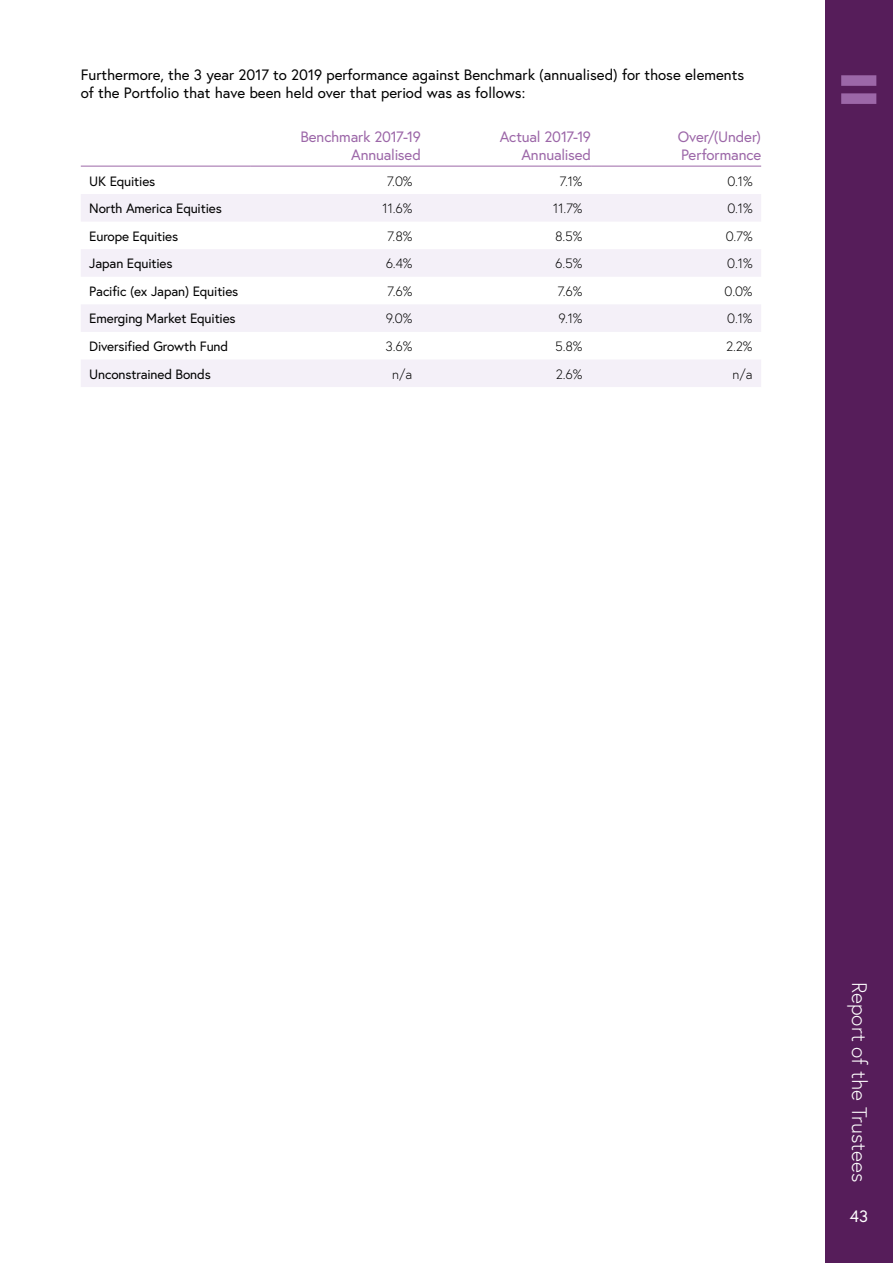
<style>
.page{position:relative;width:893px;height:1263px;background:#fff}
.page>*{position:absolute;margin:0;border:0;box-sizing:border-box;transform-origin:0 0}
.t1{font:300 21px "Europa";color:#fff}
.t2{font:16.5px "Europa";color:#fff}
.t3{font:15px/18px "Europa";color:#000}
.t4{font:15px/18px "Europa";letter-spacing:-.01em;color:#9c67a8;text-align:right}
.t5{font:13.5px "Europa";letter-spacing:-.01em;color:#000}
.t6{font:300 13.5px "Europa";color:#000}
</style>
<div class="page">
<div style="left:825px;top:0;width:68px;height:1263px;background:#561d5a"></div>
<svg style="left:841px;top:75px;width:35px;height:29px"></svg>
<svg style="left:81px;top:194px;width:680px;height:193px;fill:#f4f0f8"></svg>
<hr style="left:81px;top:166px;width:170px;height:1px;background:#9c67a8">
<hr style="left:251px;top:166px;width:170px;height:1px;background:#9c67a8">
<hr style="left:421px;top:166px;width:170px;height:1px;background:#9c67a8">
<hr style="left:591px;top:166px;width:170px;height:1px;background:#9c67a8">
<p class="t3" style="left:81px;top:65px;width:665px">Furthermore, the 3 year 2017 to 2019 performance against Benchmark (annualised) for those elements of the Portfolio that have been held over that period was as follows:</p>
<p class="t4" style="left:300px;top:128px;width:122px">Benchmark 2017-19<br>Annualised</p>
<p class="t4" style="left:500px;top:128px;width:93px">Actual 2017-19<br>Annualised</p>
<p class="t4" style="left:678px;top:128px;width:85px;text-align:left">Over/(Under)<br>Performance</p>
<p class="t5" style="left:89px;top:172px;width:68px">UK Equities</p>
<p class="t6" style="left:387px;top:172px;width:27px">7.0%</p>
<p class="t6" style="left:560px;top:172px;width:24px">7.1%</p>
<p class="t6" style="left:727px;top:172px;width:27px">0.1%</p>
<p class="t5" style="left:89px;top:200px;width:134px">North America Equities</p>
<p class="t6" style="left:383px;top:200px;width:31px">11.6%</p>
<p class="t6" style="left:553px;top:200px;width:31px">11.7%</p>
<p class="t6" style="left:727px;top:200px;width:27px">0.1%</p>
<p class="t5" style="left:89px;top:227px;width:91px">Europe Equities</p>
<p class="t6" style="left:387px;top:228px;width:27px">7.8%</p>
<p class="t6" style="left:555px;top:228px;width:29px">8.5%</p>
<p class="t6" style="left:726px;top:228px;width:28px">0.7%</p>
<p class="t5" style="left:89px;top:255px;width:85px">Japan Equities</p>
<p class="t6" style="left:386px;top:255px;width:28px">6.4%</p>
<p class="t6" style="left:555px;top:255px;width:29px">6.5%</p>
<p class="t6" style="left:727px;top:255px;width:27px">0.1%</p>
<p class="t5" style="left:89px;top:282px;width:151px">Pacific (ex Japan) Equities</p>
<p class="t6" style="left:387px;top:283px;width:27px">7.6%</p>
<p class="t6" style="left:557px;top:283px;width:27px">7.6%</p>
<p class="t6" style="left:724px;top:283px;width:30px">0.0%</p>
<p class="t5" style="left:89px;top:310px;width:148px">Emerging Market Equities</p>
<p class="t6" style="left:386px;top:310px;width:28px">9.0%</p>
<p class="t6" style="left:559px;top:310px;width:25px">9.1%</p>
<p class="t6" style="left:727px;top:310px;width:27px">0.1%</p>
<p class="t5" style="left:89px;top:338px;width:141px">Diversified Growth Fund</p>
<p class="t6" style="left:386px;top:338px;width:28px">3.6%</p>
<p class="t6" style="left:555px;top:338px;width:29px">5.8%</p>
<p class="t6" style="left:726px;top:338px;width:28px">2.2%</p>
<p class="t5" style="left:89px;top:365px;width:123px">Unconstrained Bonds</p>
<p class="t6" style="left:392px;top:365px;width:22px">n/a</p>
<p class="t6" style="left:556px;top:365px;width:28px">2.6%</p>
<p class="t6" style="left:732px;top:365px;width:22px">n/a</p>
<h1 class="t1" style="left:873px;top:982px;width:202px;rotate:90deg">Report of the Trustees</h1>
<p class="t2" style="left:850px;top:1205px;width:20px">43</p>
</div>
